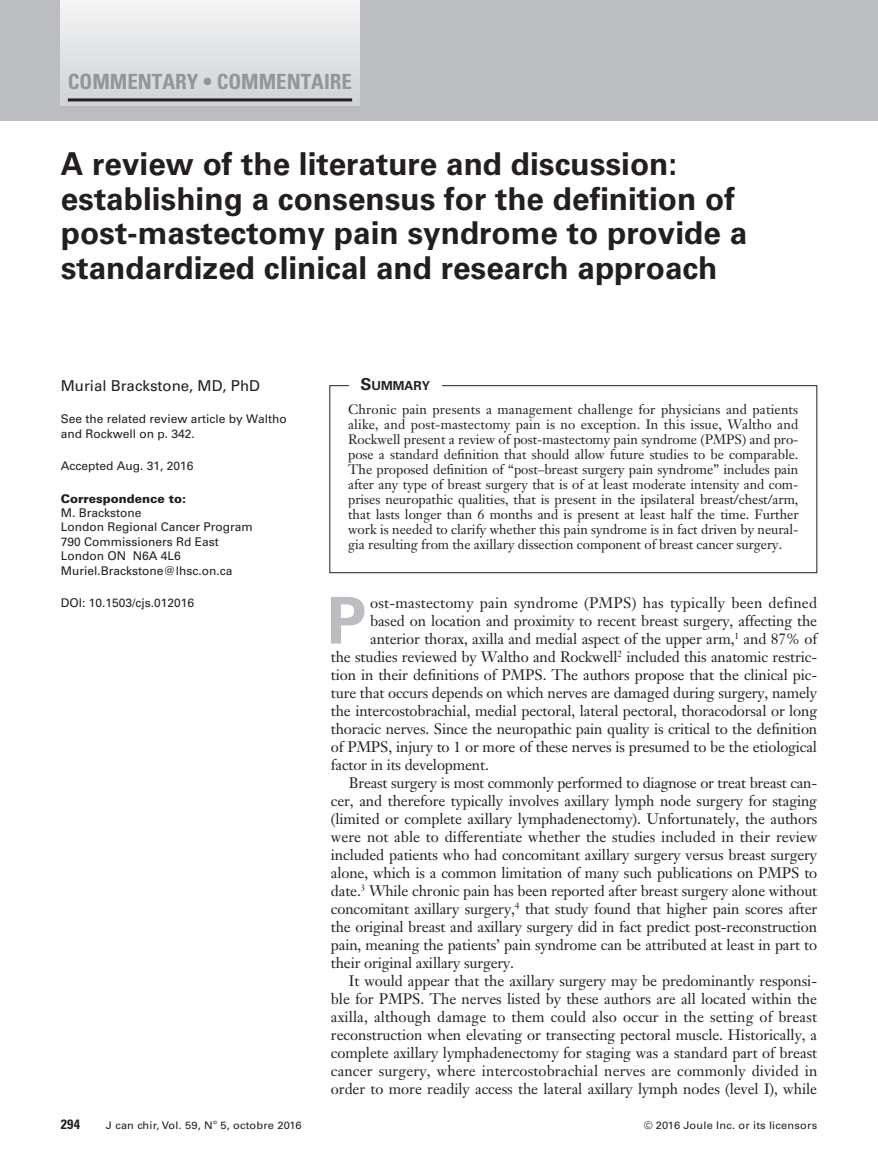
<style>
.page{position:relative;width:878px;height:1175px;background:#fff}
.page>*{position:absolute;margin:0;border:0;box-sizing:border-box;transform-origin:0 0}
.t1{font:700 64.8px "Univers LT Std";color:#bcbdc0}
.t2{font:700 31.5px/34.5px "Univers LT Std";color:#231f20}
.t3{font:700 condensed 21px "Univers LT Std";color:#939598}
.t4{font:15px "Janson Text LT Std";letter-spacing:-.01em;color:#231f20}
.t5{font:15px "Janson Text LT Std";letter-spacing:.01em;color:#231f20}
.t6{font:15px "Janson Text LT Std";letter-spacing:.015em;color:#231f20}
.t7{font:15px "Univers LT Std";color:#231f20}
.t8{font:13.5px/15px "Janson Text LT Std";letter-spacing:-.005em;color:#231f20;text-align:justify}
.t9{font:700 condensed 13.5px "Univers LT Std";color:#231f20;scale:1.05 1}
.t10{font:700 12.3px "Univers LT Std";color:#231f20}
.t11{font:12px/14.4px "Univers LT Std";color:#231f20}
.t12{font:900 12px "Univers LT Std";color:#231f20}
.t13{font:10.5px "Univers LT Std";letter-spacing:.015em;color:#231f20;scale:1.05 1}
.t14{font:6.3px "Univers LT Std";color:#231f20;scale:1.05 1}
.s1{font-size:16.5px}
</style>
<div class="page">
<div style="left:0;top:0;width:877px;height:120px;background:#bcbdc0"></div>
<div style="left:61px;top:0;width:298px;height:106px;background:linear-gradient(to bottom,#f4f5f6,#d0d2d4)"></div>
<hr style="left:68px;top:98px;width:284px;height:3px;background:#231f20">
<div style="left:329px;top:385px;width:488px;height:188px;border:1px solid #231f20"></div>
<div style="left:349px;top:378px;width:92px;height:17px;background:#fff"></div>
<h3 class="t3" style="left:68px;top:69px;width:286px">COMMENTARY • COMMENTAIRE</h3>
<h2 class="t2" style="left:61px;top:147px;width:688px">A review of the literature and discussion: establishing a consensus for the definition of post-mastectomy pain syndrome to provide a standardized clinical and research approach</h2>
<p class="t7" style="left:61px;top:377px;width:201px">Murial Brackstone, MD, PhD</p>
<p class="t11" style="left:61px;top:412px;width:228px">See the related review article by Waltho and Rockwell on p. 342.</p>
<p class="t11" style="left:61px;top:459px;width:134px">Accepted Aug. 31, 2016</p>
<p class="t12" style="left:61px;top:491px;width:127px">Correspondence to:</p>
<p class="t11" style="left:61px;top:505px;width:194px">M. Brackstone<br>London Regional Cancer Program<br>790 Commissioners Rd East<br>London ON N6A 4L6<br>Muriel.Brackstone@lhsc.on.ca</p>
<p class="t11" style="left:61px;top:595px;width:135px">DOI: 10.1503/cjs.012016</p>
<p class="t10" style="left:360px;top:379px;width:71px"><span class="s1">S</span>UMMARY</p>
<p class="t8" style="left:348px;top:402px;width:452px">Chronic pain presents a management challenge for physicians and patients alike, and post-mastectomy pain is no exception. In this issue, Waltho and Rockwell present a review of post-mastectomy pain syndrome (PMPS) and pro&shy;pose a standard definition that should allow future studies to be comparable.<br>The proposed definition of “post–breast surgery pain syndrome” includes pain after any type of breast surgery that is of at least moderate intensity and com&shy;prises neuropathic qualities, that is present in the ipsilateral breast/chest/arm, that lasts longer than 6 months and is present at least half the time. Further work is needed to clarify whether this pain syndrome is in fact driven by neural&shy;gia resulting from the axillary dissection component of breast cancer surgery.</p>
<h1 class="t1" style="left:327px;top:583px;width:41px">P</h1>
<p class="t6" style="left:370px;top:593px;width:448px">ost-mastectomy pain syndrome (PMPS) has typically been defined</p>
<p class="t4" style="left:370px;top:611px;width:448px">based on location and proximity to recent breast surgery, affecting the</p>
<p class="t4" style="left:370px;top:629px;width:448px">anterior thorax, axilla and medial aspect of the upper arm,<sup>1</sup> and 87% of</p>
<p class="t4" style="left:331px;top:647px;width:487px">the studies reviewed by Waltho and Rockwell<sup>2</sup> included this anatomic restric-</p>
<p class="t4" style="left:331px;top:665px;width:488px">tion in their definitions of PMPS. The authors propose that the clinical pic-</p>
<p class="t4" style="left:331px;top:683px;width:487px">ture that occurs depends on which nerves are damaged during surgery, namely</p>
<p class="t4" style="left:331px;top:701px;width:487px">the intercostobrachial, medial pectoral, lateral pectoral, thoracodorsal or long</p>
<p class="t4" style="left:331px;top:719px;width:488px">thoracic nerves. Since the neuropathic pain quality is critical to the definition</p>
<p class="t4" style="left:331px;top:737px;width:487px">of PMPS, injury to 1 or more of these nerves is presumed to be the etiological</p>
<p class="t4" style="left:331px;top:755px;width:159px">factor in its development.</p>
<p class="t4" style="left:349px;top:773px;width:470px">Breast surgery is most commonly performed to diagnose or treat breast can-</p>
<p class="t4" style="left:331px;top:791px;width:487px">cer, and therefore typically involves axillary lymph node surgery for staging</p>
<p class="t4" style="left:331px;top:809px;width:488px">(limited or complete axillary lymphadenectomy). Unfortunately, the authors</p>
<p class="t4" style="left:331px;top:827px;width:488px">were not able to differentiate whether the studies included in their review</p>
<p class="t4" style="left:331px;top:845px;width:487px">included patients who had concomitant axillary surgery versus breast surgery</p>
<p class="t4" style="left:331px;top:863px;width:488px">alone, which is a common limitation of many such publications on PMPS to</p>
<p class="t4" style="left:331px;top:881px;width:488px">date.<sup>3</sup> While chronic pain has been reported after breast surgery alone without</p>
<p class="t4" style="left:331px;top:899px;width:488px">concomitant axillary surgery,<sup>4</sup> that study found that higher pain scores after</p>
<p class="t4" style="left:331px;top:917px;width:488px">the original breast and axillary surgery did in fact predict post-reconstruction</p>
<p class="t4" style="left:331px;top:935px;width:487px">pain, meaning the patients’ pain syndrome can be attributed at least in part to</p>
<p class="t4" style="left:331px;top:953px;width:185px">their original axillary surgery.</p>
<p class="t4" style="left:349px;top:971px;width:470px">It would appear that the axillary surgery may be predominantly responsi-</p>
<p class="t4" style="left:331px;top:989px;width:487px">ble for PMPS. The nerves listed by these authors are all located within the</p>
<p class="t4" style="left:331px;top:1007px;width:487px">axilla, although damage to them could also occur in the setting of breast</p>
<p class="t4" style="left:331px;top:1025px;width:487px">reconstruction when elevating or transecting pectoral muscle. Historically, a</p>
<p class="t4" style="left:331px;top:1043px;width:488px">complete axillary lymphadenectomy for staging was a standard part of breast</p>
<p class="t5" style="left:331px;top:1061px;width:488px">cancer surgery, where intercostobrachial nerves are commonly divided in</p>
<p class="t4" style="left:331px;top:1079px;width:488px">order to more readily access the lateral axillary lymph nodes (level I), while</p>
<p class="t9" style="left:61px;top:1116px;width:20px">294</p>
<p class="t13" style="left:106px;top:1119px;width:103px">J can chir, Vol. 59, N</p>
<p class="t14" style="left:213px;top:1117px;width:5px">o</p>
<p class="t13" style="left:220px;top:1119px;width:79px">5, octobre 2016</p>
<p class="t13" style="left:643px;top:1119px;width:167px">© 2016 Joule Inc. or its licensors</p>
</div>
